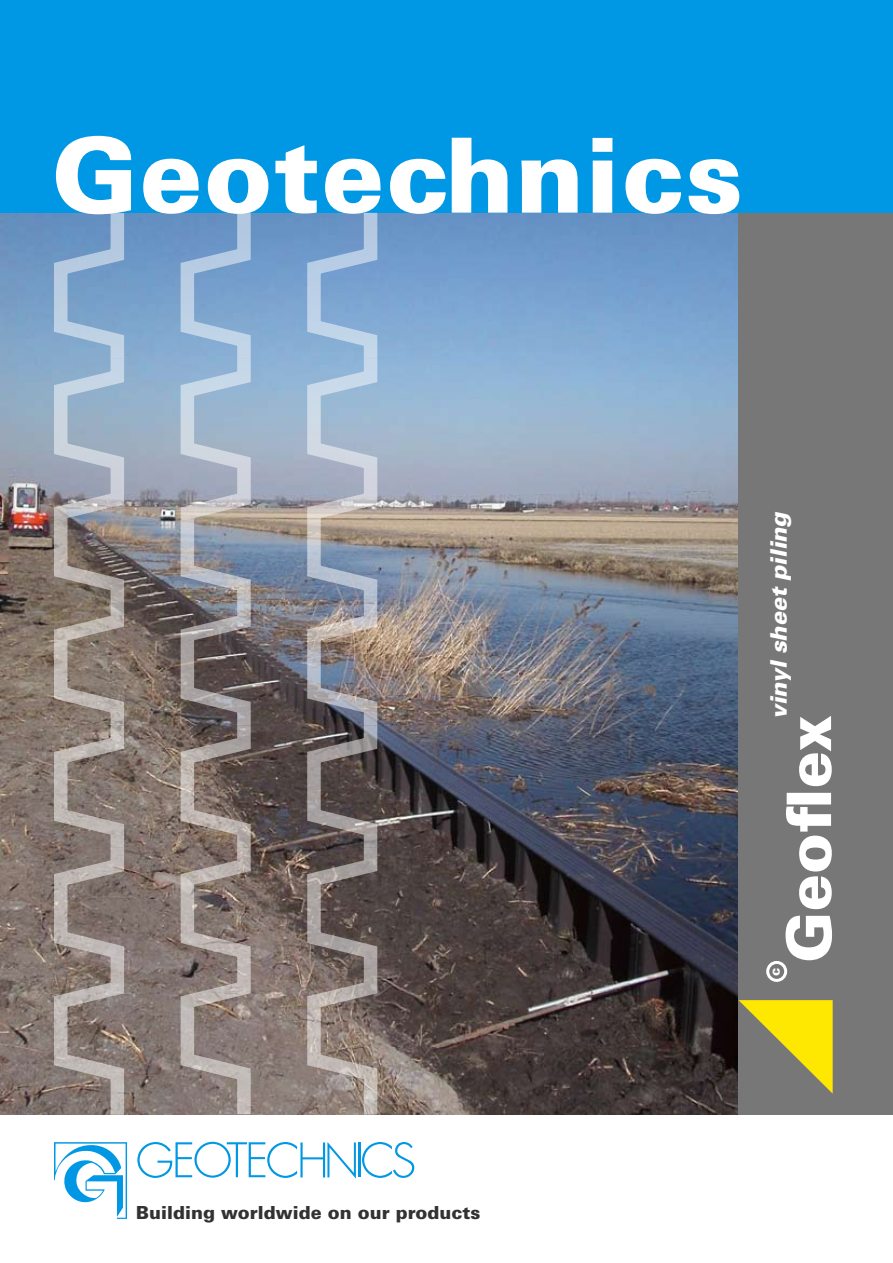
<style>
.page{position:relative;width:893px;height:1263px;background:#fff}
.page>*{position:absolute;margin:0;border:0;box-sizing:border-box;transform-origin:0 0}
.t1{font:900 103.8px "Univers LT";letter-spacing:.01em;color:#fff}
.t2{font:900 61.5px "Univers LT";color:#fff}
.t3{font:italic 900 22.8px "Univers LT";color:#fff}
.t4{font:900 18px "Univers LT";color:#323232}
.t5{font:900 13.5px "Univers LT";color:#fff}
</style>
<div class="page">
<img style="left:0;top:213px;width:738px;height:901px">
<div style="left:738px;top:0;width:155px;height:1114px;background:#777"></div>
<div style="left:0;top:0;width:893px;height:213px;background:#0098e4"></div>
<div style="left:766px;top:961px;width:21px;height:21px;border:3px solid #fff;border-radius:50%"></div>
<svg style="left:738px;top:1000px;width:95px;height:94px"></svg>
<svg style="left:52px;top:213px;width:74px;height:902px;background:#949599"></svg>
<svg style="left:179px;top:213px;width:73px;height:902px;background:#91939b"></svg>
<img style="left:306px;top:212px;width:73px;height:903px">
<svg style="left:54px;top:1142px;width:73px;height:77px"></svg>
<svg style="left:362px;top:1142px;width:52px;height:36px"></svg>
<hr style="left:358px;top:1142px;width:2px;height:35px;background:#0098e4">
<svg style="left:137px;top:1142px;width:219px;height:36px"></svg>
<h1 class="t1" style="left:52px;top:110px;width:693px">Geotechnics</h1>
<p class="t4" style="left:136px;top:1201px;width:346px">Building worldwide on our products</p>
<p class="t3" style="left:764px;top:719px;width:209px;rotate:-90deg">vinyl sheet piling</p>
<h2 class="t2" style="left:770px;top:963px;width:250px;rotate:-90deg">Geoflex</h2>
<p class="t5" style="left:766px;top:976px;width:10px;rotate:-90deg">c</p>
</div>
